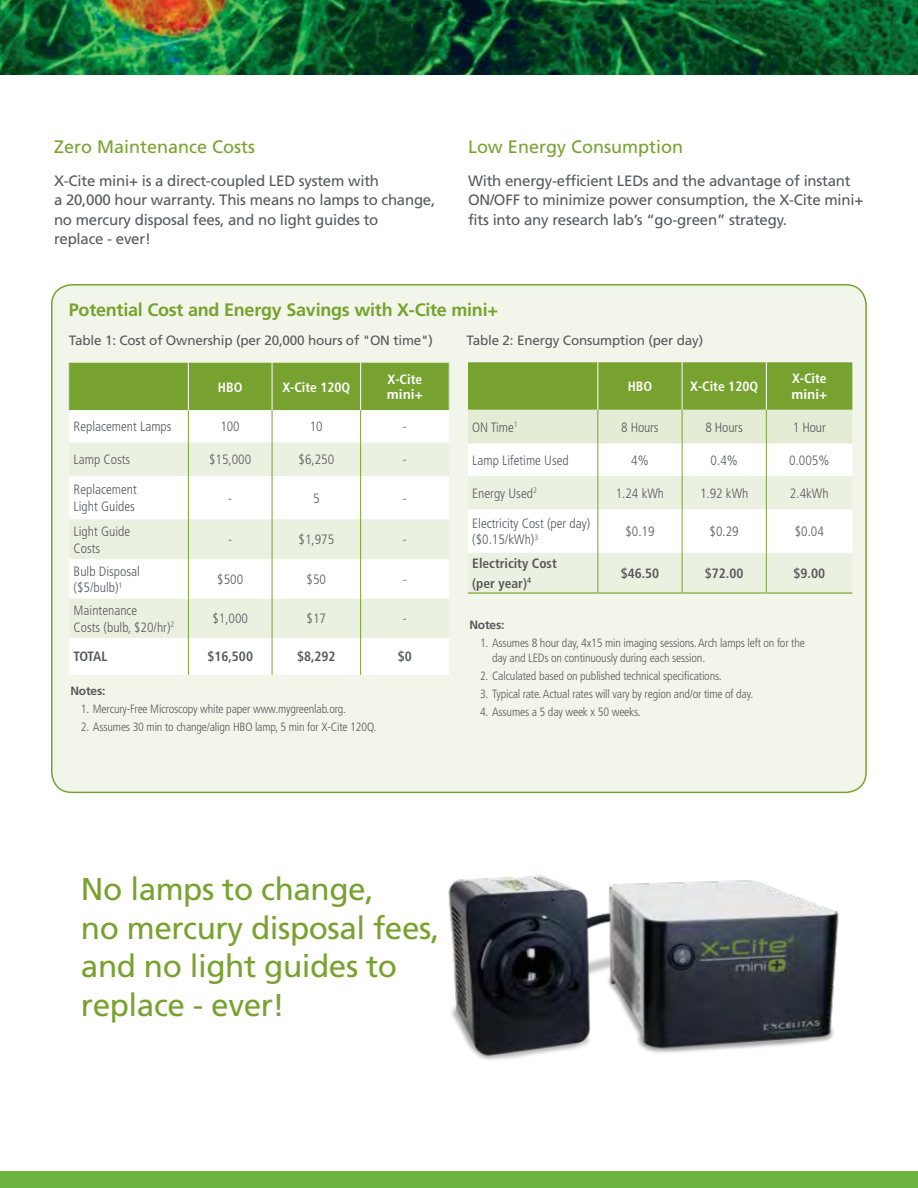
<style>
.page{position:relative;width:918px;height:1188px;background:#fff}
.page>*{position:absolute;margin:0;border:0;box-sizing:border-box;transform-origin:0 0}
.t1{font:31.5px/39px "Frutiger LT Std";letter-spacing:-.015em;color:#78a22f}
.t2{font:700 18px "Frutiger LT Std";letter-spacing:-.015em;color:#78a22f}
.t3{font:18px "Frutiger LT Std";color:#78a22f}
.t4{font:15px/19.5px "Frutiger LT Std";letter-spacing:-.015em;color:#58595b}
.t5{font:300 condensed 13.5px/16.5px "Frutiger LT Std";color:#58595b}
.t6{font:13.5px "Frutiger LT Std";letter-spacing:-.015em;color:#58595b}
.t7{font:700 condensed 13.5px/19.4px "Frutiger LT Std";color:#58595b}
.t8{font:700 condensed 13.5px "Frutiger LT Std";color:#fff}
.t9{font:700 13.5px "Frutiger LT Std";color:#fff}
.t10{font:300 condensed 12px/15px "Frutiger LT Std";letter-spacing:-.015em;color:#58595b}
.t11{font:700 12px "Frutiger LT Std";letter-spacing:-.015em;color:#58595b}
</style>
<div class="page">
<div style="left:0;top:1172px;width:918px;height:16px;background:#6cb33f"></div>
<div style="left:52px;top:285px;width:814px;height:507px;background:#f2f6ea;border-radius:20px"></div>
<svg style="left:69px;top:363px;width:380px;height:80px;background:#afc884"></svg>
<svg style="left:69px;top:476px;width:380px;height:199px;fill:#fff"></svg>
<hr style="left:69px;top:363px;width:1px;height:47px;background:#8b9b92">
<hr style="left:188px;top:363px;width:1px;height:47px;background:#fff">
<hr style="left:272px;top:363px;width:1px;height:47px;background:#fff">
<hr style="left:360px;top:363px;width:1px;height:47px;background:#fff">
<hr style="left:449px;top:363px;width:1px;height:47px;background:#dbe1de">
<hr style="left:188px;top:410px;width:1px;height:33px;background:#78a22f">
<hr style="left:272px;top:410px;width:1px;height:33px;background:#78a22f">
<hr style="left:360px;top:410px;width:1px;height:33px;background:#78a22f">
<hr style="left:188px;top:443px;width:1px;height:33px;background:#78a22f">
<hr style="left:272px;top:443px;width:1px;height:33px;background:#78a22f">
<hr style="left:360px;top:443px;width:1px;height:33px;background:#78a22f">
<hr style="left:188px;top:476px;width:1px;height:43px;background:#78a22f">
<hr style="left:272px;top:476px;width:1px;height:43px;background:#78a22f">
<hr style="left:360px;top:476px;width:1px;height:43px;background:#78a22f">
<hr style="left:188px;top:519px;width:1px;height:40px;background:#78a22f">
<hr style="left:272px;top:519px;width:1px;height:40px;background:#78a22f">
<hr style="left:360px;top:519px;width:1px;height:40px;background:#78a22f">
<hr style="left:188px;top:559px;width:1px;height:40px;background:#78a22f">
<hr style="left:272px;top:559px;width:1px;height:40px;background:#78a22f">
<hr style="left:360px;top:559px;width:1px;height:40px;background:#78a22f">
<hr style="left:188px;top:599px;width:1px;height:39px;background:#78a22f">
<hr style="left:272px;top:599px;width:1px;height:39px;background:#78a22f">
<hr style="left:360px;top:599px;width:1px;height:39px;background:#78a22f">
<hr style="left:188px;top:638px;width:1px;height:37px;background:#78a22f">
<hr style="left:272px;top:638px;width:1px;height:37px;background:#78a22f">
<hr style="left:360px;top:638px;width:1px;height:37px;background:#78a22f">
<svg style="left:468px;top:362px;width:384px;height:114px;background:#bed29b"></svg>
<div style="left:598px;top:476px;width:168px;height:116px;background:#ebf1e0"></div>
<div style="left:468px;top:510px;width:384px;height:43px;background:#fff"></div>
<hr style="left:597px;top:362px;width:1px;height:48px;background:#fff">
<hr style="left:682px;top:362px;width:1px;height:48px;background:#fff">
<hr style="left:766px;top:362px;width:1px;height:48px;background:#fff">
<hr style="left:597px;top:410px;width:1px;height:34px;background:#78a22f">
<hr style="left:682px;top:410px;width:1px;height:34px;background:#78a22f">
<hr style="left:766px;top:410px;width:1px;height:34px;background:#78a22f">
<hr style="left:597px;top:444px;width:1px;height:32px;background:#78a22f">
<hr style="left:682px;top:444px;width:1px;height:32px;background:#78a22f">
<hr style="left:766px;top:444px;width:1px;height:32px;background:#78a22f">
<hr style="left:597px;top:476px;width:1px;height:34px;background:#78a22f">
<hr style="left:682px;top:476px;width:1px;height:34px;background:#78a22f">
<hr style="left:766px;top:476px;width:1px;height:34px;background:#78a22f">
<hr style="left:597px;top:510px;width:1px;height:43px;background:#78a22f">
<hr style="left:682px;top:510px;width:1px;height:43px;background:#78a22f">
<hr style="left:766px;top:510px;width:1px;height:43px;background:#78a22f">
<hr style="left:597px;top:553px;width:1px;height:39px;background:#78a22f">
<hr style="left:682px;top:553px;width:1px;height:39px;background:#78a22f">
<hr style="left:766px;top:553px;width:1px;height:39px;background:#78a22f">
<hr style="left:468px;top:592px;width:130px;height:2px;background:#93b558">
<hr style="left:598px;top:592px;width:84px;height:2px;background:#93b558">
<hr style="left:682px;top:592px;width:84px;height:2px;background:#93b558">
<hr style="left:766px;top:592px;width:86px;height:2px;background:#93b558">
<img style="left:0;top:0;width:918px;height:74px">
<img style="left:448px;top:875px;width:391px;height:185px">
<h2 class="t3" style="left:54px;top:136px;width:203px">Zero Maintenance Costs</h2>
<p class="t4" style="left:54px;top:171px;width:383px">X-Cite mini+ is a direct-coupled LED system with<br>a 20,000 hour warranty. This means no lamps to change, no mercury disposal fees, and no light guides to<br>replace - ever!</p>
<h2 class="t3" style="left:468px;top:136px;width:217px">Low Energy Consumption</h2>
<p class="t4" style="left:468px;top:171px;width:397px">With energy-efficient LEDs and the advantage of instant<br>ON/OFF to minimize power consumption, the X-Cite mini+ fits into any research lab’s “go-green” strategy.</p>
<h2 class="t2" style="left:69px;top:299px;width:431px">Potential Cost and Energy Savings with X-Cite mini+</h2>
<p class="t6" style="left:69px;top:333px;width:366px">Table 1: Cost of Ownership (per 20,000 hours of "ON time")</p>
<p class="t8" style="left:218px;top:379px;width:26px">HBO</p>
<p class="t8" style="left:282px;top:379px;width:69px">X-Cite 120Q</p>
<p class="t8" style="left:388px;top:371px;width:36px">X-Cite</p>
<p class="t9" style="left:387px;top:387px;width:37px">mini+</p>
<p class="t5" style="left:74px;top:419px;width:100px">Replacement Lamps</p>
<p class="t5" style="left:221px;top:419px;width:21px">100</p>
<p class="t5" style="left:310px;top:419px;width:14px">10</p>
<p class="t5" style="left:403px;top:419px;width:5px">-</p>
<p class="t5" style="left:74px;top:452px;width:58px">Lamp Costs</p>
<p class="t5" style="left:209px;top:452px;width:44px">$15,000</p>
<p class="t5" style="left:299px;top:452px;width:37px">$6,250</p>
<p class="t5" style="left:403px;top:452px;width:5px">-</p>
<p class="t5" style="left:74px;top:482px;width:65px">Replacement<br>Light Guides</p>
<p class="t5" style="left:228px;top:490px;width:5px">-</p>
<p class="t5" style="left:313px;top:490px;width:8px">5</p>
<p class="t5" style="left:403px;top:490px;width:5px">-</p>
<p class="t5" style="left:74px;top:523px;width:58px">Light Guide<br>Costs</p>
<p class="t5" style="left:228px;top:532px;width:5px">-</p>
<p class="t5" style="left:299px;top:532px;width:37px">$1,975</p>
<p class="t5" style="left:403px;top:532px;width:5px">-</p>
<p class="t5" style="left:74px;top:563px;width:68px">Bulb Disposal ($5/bulb)<sup>1</sup></p>
<p class="t5" style="left:217px;top:571px;width:27px">$500</p>
<p class="t5" style="left:307px;top:571px;width:21px">$50</p>
<p class="t5" style="left:403px;top:571px;width:5px">-</p>
<p class="t5" style="left:74px;top:602px;width:102px">Maintenance<br>Costs (bulb, $20/hr)<sup>2</sup></p>
<p class="t5" style="left:212px;top:611px;width:37px">$1,000</p>
<p class="t5" style="left:307px;top:611px;width:21px">$17</p>
<p class="t5" style="left:403px;top:611px;width:5px">-</p>
<p class="t7" style="left:74px;top:647px;width:35px">TOTAL</p>
<p class="t7" style="left:207px;top:647px;width:47px">$16,500</p>
<p class="t7" style="left:297px;top:647px;width:40px">$8,292</p>
<p class="t7" style="left:398px;top:647px;width:16px">$0</p>
<p class="t11" style="left:70px;top:684px;width:37px">Notes:</p>
<p class="t10" style="left:81px;top:701px;width:267px">1. Mercury-Free Microscopy white paper www.mygreenlab.org.</p>
<p class="t10" style="left:81px;top:719px;width:297px">2. Assumes 30 min to change/align HBO lamp, 5 min for X-Cite 120Q.</p>
<p class="t6" style="left:466px;top:333px;width:238px">Table 2: Energy Consumption (per day)</p>
<p class="t8" style="left:628px;top:378px;width:26px">HBO</p>
<p class="t8" style="left:690px;top:378px;width:69px">X-Cite 120Q</p>
<p class="t8" style="left:792px;top:371px;width:36px">X-Cite</p>
<p class="t9" style="left:791px;top:386px;width:37px">mini+</p>
<p class="t5" style="left:472px;top:419px;width:47px">ON Time<sup>1</sup></p>
<p class="t5" style="left:621px;top:419px;width:39px">8 Hours</p>
<p class="t5" style="left:705px;top:419px;width:39px">8 Hours</p>
<p class="t5" style="left:793px;top:419px;width:34px">1 Hour</p>
<p class="t5" style="left:472px;top:452px;width:98px">Lamp Lifetime Used</p>
<p class="t5" style="left:631px;top:452px;width:19px">4%</p>
<p class="t5" style="left:711px;top:452px;width:29px">0.4%</p>
<p class="t5" style="left:789px;top:452px;width:42px">0.005%</p>
<p class="t5" style="left:472px;top:485px;width:66px">Energy Used<sup>2</sup></p>
<p class="t5" style="left:616px;top:485px;width:50px">1.24 kWh</p>
<p class="t5" style="left:700px;top:485px;width:50px">1.92 kWh</p>
<p class="t5" style="left:790px;top:485px;width:40px">2.4kWh</p>
<p class="t5" style="left:472px;top:515px;width:119px">Electricity Cost (per day) ($0.15/kWh)<sup>3</sup></p>
<p class="t5" style="left:625px;top:523px;width:31px">$0.19</p>
<p class="t5" style="left:710px;top:523px;width:31px">$0.29</p>
<p class="t5" style="left:795px;top:523px;width:31px">$0.04</p>
<p class="t7" style="left:472px;top:554px;width:86px">Electricity Cost (per year)<sup>4</sup></p>
<p class="t7" style="left:621px;top:564px;width:40px">$46.50</p>
<p class="t7" style="left:705px;top:564px;width:40px">$72.00</p>
<p class="t7" style="left:794px;top:564px;width:33px">$9.00</p>
<p class="t11" style="left:470px;top:618px;width:37px">Notes:</p>
<p class="t10" style="left:492px;top:636px;width:314px;text-indent:-12px">1. Assumes 8 hour day, 4x15 min imaging sessions. Arch lamps left on for the day and LEDs on continuously during each session.</p>
<p class="t10" style="left:480px;top:669px;width:243px">2. Calculated based on published technical specifications.</p>
<p class="t10" style="left:480px;top:687px;width:275px">3. Typical rate. Actual rates will vary by region and/or time of day.</p>
<p class="t10" style="left:480px;top:705px;width:162px">4. Assumes a 5 day week x 50 weeks.</p>
<h1 class="t1" style="left:81px;top:869px;width:360px">No lamps to change,<br>no mercury disposal fees, and no light guides to replace - ever!</h1>
</div>
